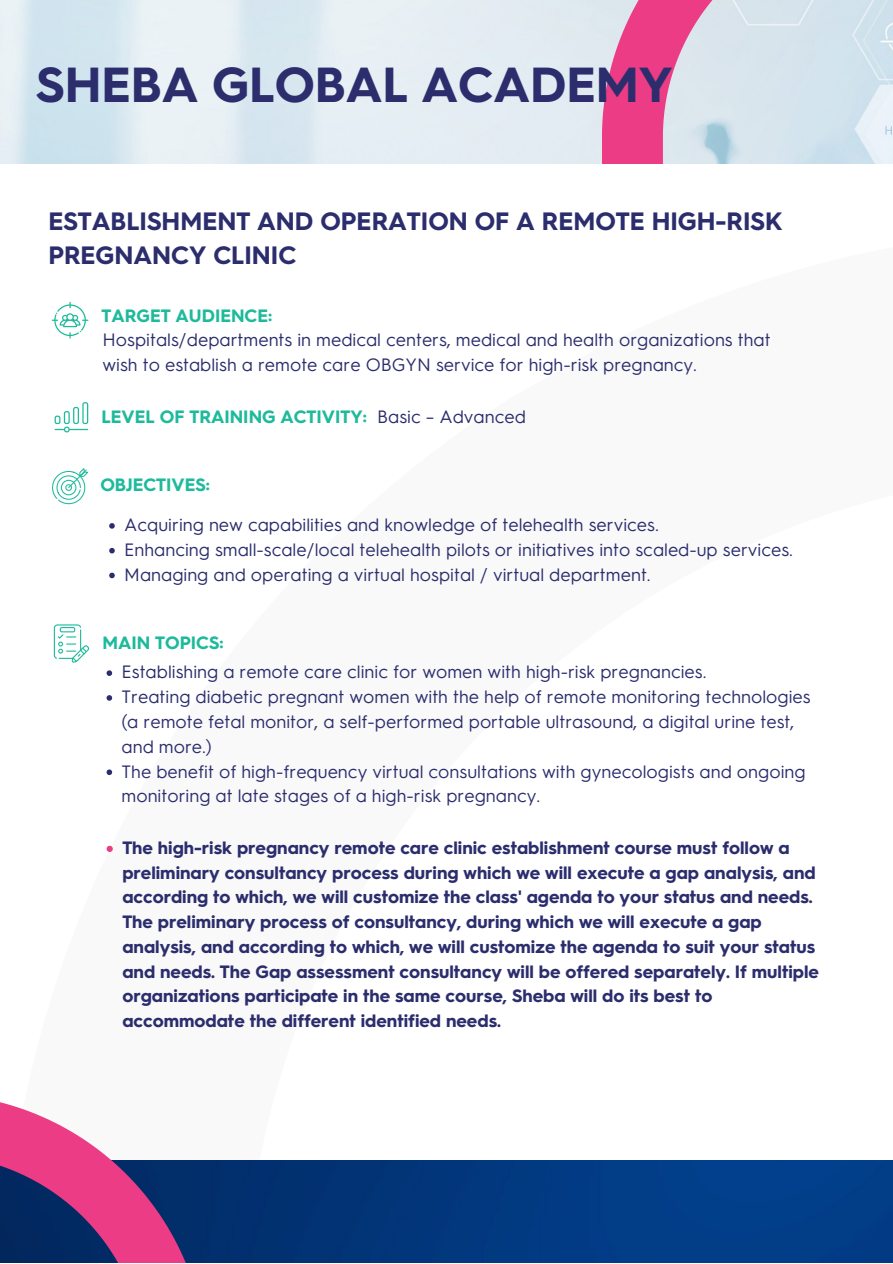
<style>
.page{position:relative;width:893px;height:1264px;background:#fff}
.page>*{position:absolute;margin:0;border:0;box-sizing:border-box;transform-origin:0 0}
.t1{font:700 49.35px "Hurme Geometric Sans 3";color:#2b2d6d}
.t2{font:700 25.2px/34.8px "Hurme Geometric Sans 3";color:#2b2d6d}
.t3{font:17.85px/24.8px "Hurme Geometric Sans 3";color:#2b2d6d}
.t4{font:700 17.85px/24.8px "Hurme Geometric Sans 3";color:#2b2d6d}
.t5{font:700 17.85px "Hurme Geometric Sans 3";color:#1dba9b}
</style>
<div class="page">
<img style="left:227px;top:1160px;width:665px;height:101px">
<svg style="left:0;top:1102px;width:227px;height:160px"></svg>
<svg style="left:52px;top:302px;width:36px;height:36px"></svg>
<svg style="left:55px;top:402px;width:33px;height:30px"></svg>
<svg style="left:52px;top:468px;width:36px;height:36px"></svg>
<svg style="left:53px;top:624px;width:36px;height:38px"></svg>
<svg style="left:602px;top:0;width:290px;height:163px;fill:#d9e4ed"></svg>
<div style="left:107px;top:845px;width:6px;height:7px;background:#e93e85;border-radius:50%"></div>
<svg style="left:109px;top:523px;width:6px;height:5px"></svg>
<svg style="left:109px;top:548px;width:6px;height:5px"></svg>
<svg style="left:109px;top:572px;width:6px;height:6px"></svg>
<svg style="left:107px;top:670px;width:5px;height:6px"></svg>
<svg style="left:107px;top:695px;width:5px;height:5px"></svg>
<svg style="left:107px;top:769px;width:5px;height:6px"></svg>
<p class="t1" style="left:36px;top:55px;width:638px">SHEBA GLOBAL ACADEMY</p>
<p class="t2" style="left:48px;top:203px;width:735px">ESTABLISHMENT AND OPERATION OF A REMOTE HIGH-RISK<br>PREGNANCY CLINIC</p>
<p class="t5" style="left:102px;top:304px;width:172px">TARGET AUDIENCE:</p>
<p class="t3" style="left:102px;top:327px;width:669px">Hospitals/departments in medical centers, medical and health organizations that wish to establish a remote care OBGYN service for high-risk pregnancy.</p>
<p class="t5" style="left:102px;top:406px;width:267px">LEVEL OF TRAINING ACTIVITY:</p>
<p class="t3" style="left:377px;top:404px;width:150px">Basic – Advanced</p>
<p class="t5" style="left:100px;top:474px;width:111px">OBJECTIVES:</p>
<p class="t3" style="left:124px;top:512px;width:536px">Acquiring new capabilities and knowledge of telehealth services.</p>
<p class="t3" style="left:124px;top:537px;width:670px">Enhancing small-scale/local telehealth pilots or initiatives into scaled-up services.</p>
<p class="t3" style="left:124px;top:562px;width:528px">Managing and operating a virtual hospital / virtual department.</p>
<p class="t5" style="left:102px;top:632px;width:122px">MAIN TOPICS:</p>
<p class="t3" style="left:121px;top:659px;width:586px">Establishing a remote care clinic for women with high-risk pregnancies.</p>
<p class="t3" style="left:121px;top:684px;width:690px">Treating diabetic pregnant women with the help of remote monitoring technologies (a remote fetal monitor, a self-performed portable ultrasound, a digital urine test, and more.)</p>
<p class="t3" style="left:121px;top:759px;width:685px">The benefit of high-frequency virtual consultations with gynecologists and ongoing monitoring at late stages of a high-risk pregnancy.</p>
<p class="t4" style="left:122px;top:835px;width:698px">The high-risk pregnancy remote care clinic establishment course must follow a preliminary consultancy process during which we will execute a gap analysis, and according to which, we will customize the class' agenda to your status and needs.<br>The preliminary process of consultancy, during which we will execute a gap analysis, and according to which, we will customize the agenda to suit your status and needs. The Gap assessment consultancy will be offered separately. If multiple organizations participate in the same course, Sheba will do its best to accommodate the different identified needs.</p>
</div>
